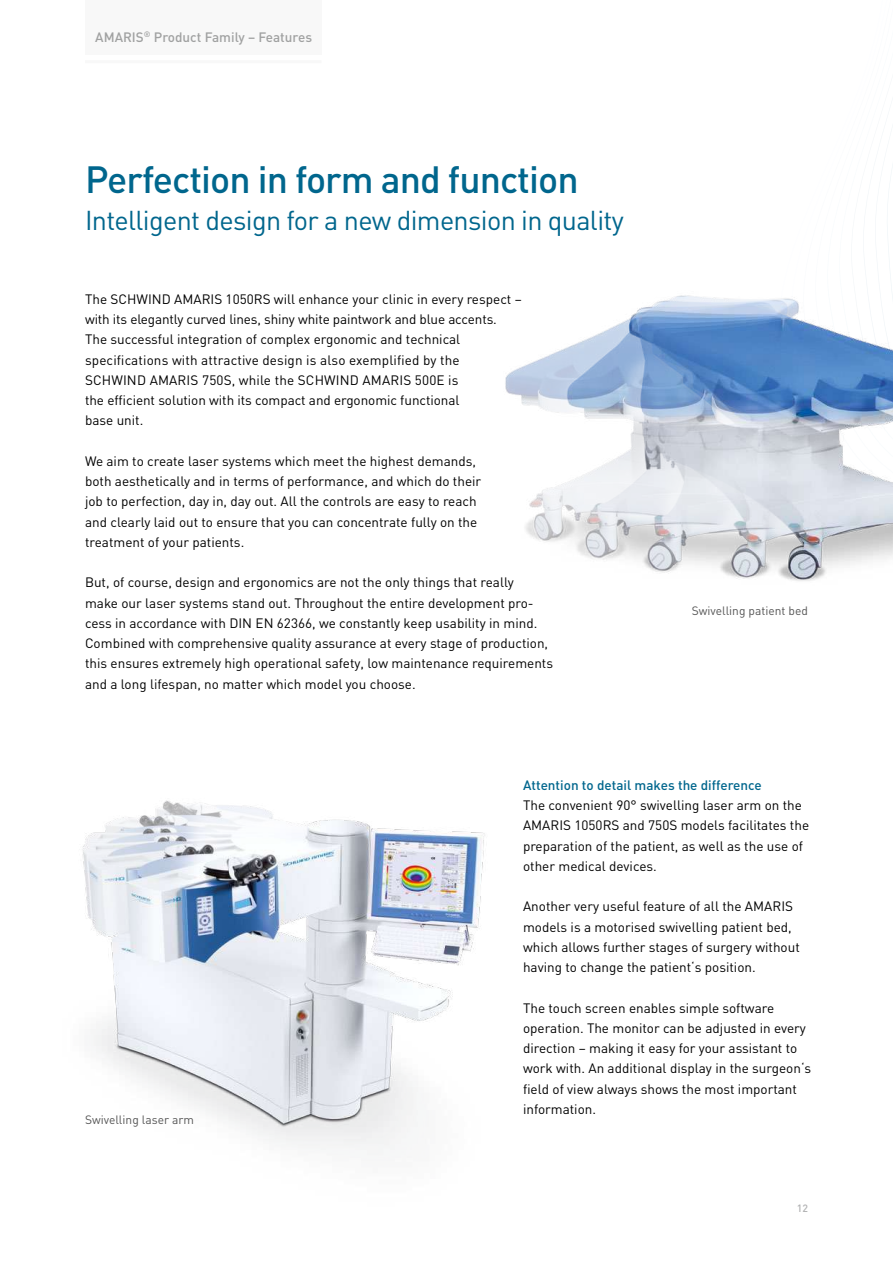
<style>
.page{position:relative;width:893px;height:1263px;background:#fff}
.page>*{position:absolute;margin:0;border:0;box-sizing:border-box;transform-origin:0 0}
.t1{font:500 37.5px "DIN Schwind";letter-spacing:-.025em;color:#00668d}
.t2{font:27px "DIN Schwind";letter-spacing:-.025em;color:#00668d}
.t3{font:13.5px/20.2px "DIN Schwind";color:#000}
.t4{font:500 13.5px "DIN Schwind";color:#00668d}
.t5{font:500 13.5px "DIN Schwind";color:#a0a1a1}
.t6{font:12px "DIN Schwind";color:#565656}
.t7{font:500 10.5px "DIN Schwind";color:#b1b2b3}
</style>
<div class="page">
<img style="left:505px;top:275px;width:388px;height:306px">
<img style="left:82px;top:800px;width:403px;height:355px">
<hr style="left:85px;top:60px;width:236px;height:3px;background:#f8f8f8">
<div style="left:85px;top:0;width:236px;height:55px;background:#f8f8f8"></div>
<p class="t5" style="left:95px;top:28px;width:218px">AMARIS<sup>®</sup> Product Family – Features</p>
<h1 class="t1" style="left:85px;top:155px;width:495px">Perfection in form and function</h1>
<h2 class="t2" style="left:85px;top:203px;width:540px">Intelligent design for a new dimension in quality</h2>
<p class="t3" style="left:85px;top:289px;width:438px">The SCHWIND AMARIS 1050RS will enhance your clinic in every respect – with its elegantly curved lines, shiny white paintwork and blue accents.<br>The successful integration of complex ergonomic and technical specifications with attractive design is also exemplified by the SCHWIND AMARIS 750S, while the SCHWIND AMARIS 500E is<br>the efficient solution with its compact and ergonomic functional<br>base unit.</p>
<p class="t3" style="left:85px;top:451px;width:398px">We aim to create laser systems which meet the highest demands, both aesthetically and in terms of performance, and which do their job to perfection, day in, day out. All the controls are easy to reach and clearly laid out to ensure that you can concentrate fully on the treatment of your patients.</p>
<p class="t3" style="left:85px;top:572px;width:470px">But, of course, design and ergonomics are not the only things that really<br>make our laser systems stand out. Throughout the entire development pro&shy;cess in accordance with DIN EN 62366, we constantly keep usability in mind.<br>Combined with comprehensive quality assurance at every stage of production, this ensures extremely high operational safety, low maintenance requirements and a long lifespan, no matter which model you choose.</p>
<p class="t6" style="left:692px;top:603px;width:118px">Swivelling patient bed</p>
<p class="t6" style="left:85px;top:1112px;width:110px">Swivelling laser arm</p>
<p class="t4" style="left:523px;top:776px;width:240px">Attention to detail makes the difference</p>
<p class="t3" style="left:523px;top:795px;width:288px">The convenient 90° swivelling laser arm on the AMARIS 1050RS and 750S models facilitates the preparation of the patient, as well as the use of other medical devices.</p>
<p class="t3" style="left:523px;top:896px;width:278px">Another very useful feature of all the AMARIS models is a motorised swivelling patient bed, which allows further stages of surgery without having to change the patient‘s position.</p>
<p class="t3" style="left:523px;top:997px;width:290px">The touch screen enables simple software operation. The monitor can be adjusted in every direction – making it easy for your assistant to work with. An additional display in the surgeon‘s field of view always shows the most important information.</p>
<p class="t7" style="left:797px;top:1201px;width:13px">12</p>
</div>
